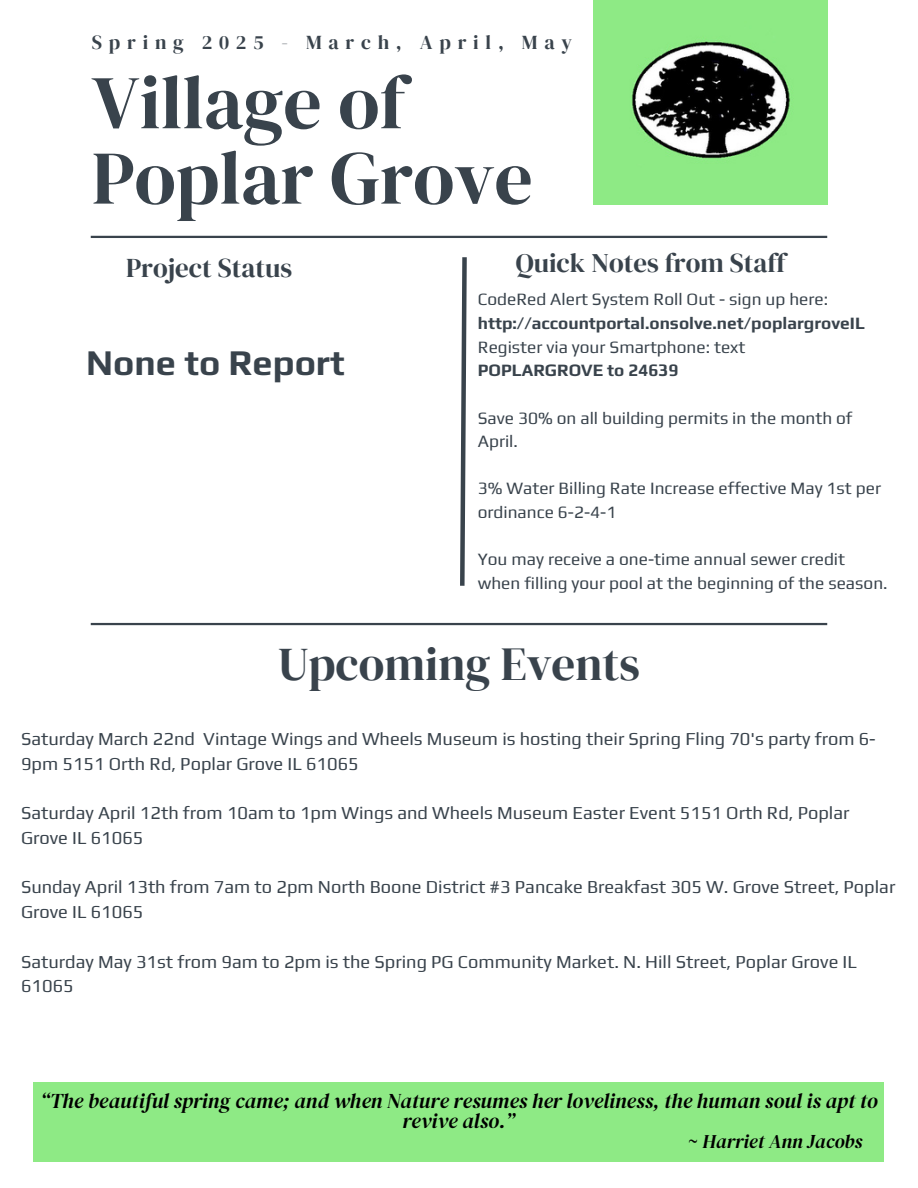
<style>
.page{position:relative;width:918px;height:1188px;background:#fff}
.page>*{position:absolute;margin:0;border:0;box-sizing:border-box;transform-origin:0 0}
.t1{font:75.6px/75.3px "DM Serif Display";color:#39434c}
.t2{font:46.95px "DM Serif Display";color:#39434c}
.t3{font:700 36px "Play";color:#39434c}
.t4{font:26.85px "DM Serif Display";color:#39434c}
.t5{font:italic 20.85px/20.2px "DM Serif Display";color:#000;text-align:center}
.t6{font:19.8px "DM Serif Display";letter-spacing:.34em;color:#39434c}
.t7{font:italic 19.35px "DM Serif Display";color:#000}
.t8{font:18.15px/24.8px "Play";color:#39434c}
.t9{font:17.25px/23.7px "Play";color:#39434c}
.t10{font:700 17.25px/23.7px "Play";color:#39434c}
.s1{font-weight:400}
</style>
<div class="page">
<hr style="left:91px;top:236px;width:736px;height:2px;background:#39434c">
<hr style="left:91px;top:623px;width:736px;height:2px;background:#39434c">
<div style="left:34px;top:1082px;width:850px;height:80px;background:#8eea85"></div>
<img style="left:594px;top:0;width:234px;height:205px">
<svg style="left:460px;top:257px;width:7px;height:329px"></svg>
<p class="t6" style="left:92px;top:28px;width:482px">Spring 2025 - March, April, May</p>
<h1 class="t1" style="left:92px;top:64px;width:443px">Village of<br>Poplar Grove</h1>
<p class="t4" style="left:126px;top:249px;width:168px">Project Status</p>
<p class="t4" style="left:516px;top:244px;width:272px">Quick Notes from Staff</p>
<p class="t3" style="left:86px;top:341px;width:260px">None to Report</p>
<p class="t10" style="left:478px;top:287px;width:389px"><span class="s1">CodeRed Alert System Roll Out - sign up here: </span>http://accountportal.onsolve.net/poplargroveIL</p>
<h4 class="t9" style="left:478px;top:335px;width:269px">Register via your Smartphone: text</h4>
<h3 class="t10" style="left:478px;top:358px;width:202px">POPLARGROVE to 24639</h3>
<p class="t9" style="left:478px;top:406px;width:376px">Save 30% on all building permits in the month of<br>April.</p>
<h4 class="t9" style="left:478px;top:476px;width:405px">3% Water Billing Rate Increase effective May 1st per ordinance 6-2-4-1</h4>
<p class="t9" style="left:478px;top:547px;width:411px">You may receive a one-time annual sewer credit when filling your pool at the beginning of the season.</p>
<p class="t2" style="left:278px;top:632px;width:363px">Upcoming Events</p>
<p class="t8" style="left:21px;top:726px;width:856px">Saturday March 22nd Vintage Wings and Wheels Museum is hosting their Spring Fling 70's party from 6-<br>9pm 5151 Orth Rd, Poplar Grove IL 61065</p>
<p class="t8" style="left:21px;top:800px;width:830px">Saturday April 12th from 10am to 1pm Wings and Wheels Museum Easter Event 5151 Orth Rd, Poplar<br>Grove IL 61065</p>
<p class="t8" style="left:21px;top:874px;width:876px">Sunday April 13th from 7am to 2pm North Boone District #3 Pancake Breakfast 305 W. Grove Street, Poplar<br>Grove IL 61065</p>
<h2 class="t8" style="left:21px;top:949px;width:837px">Saturday May 31st from 9am to 2pm is the Spring PG Community Market. N. Hill Street, Poplar Grove IL<br>61065</h2>
<h5 class="t5" style="left:40px;top:1090px;width:839px">“The beautiful spring came; and when Nature resumes her loveliness, the human soul is apt to revive also.”</h5>
<h5 class="t7" style="left:688px;top:1128px;width:176px">~ Harriet Ann Jacobs</h5>
</div>
